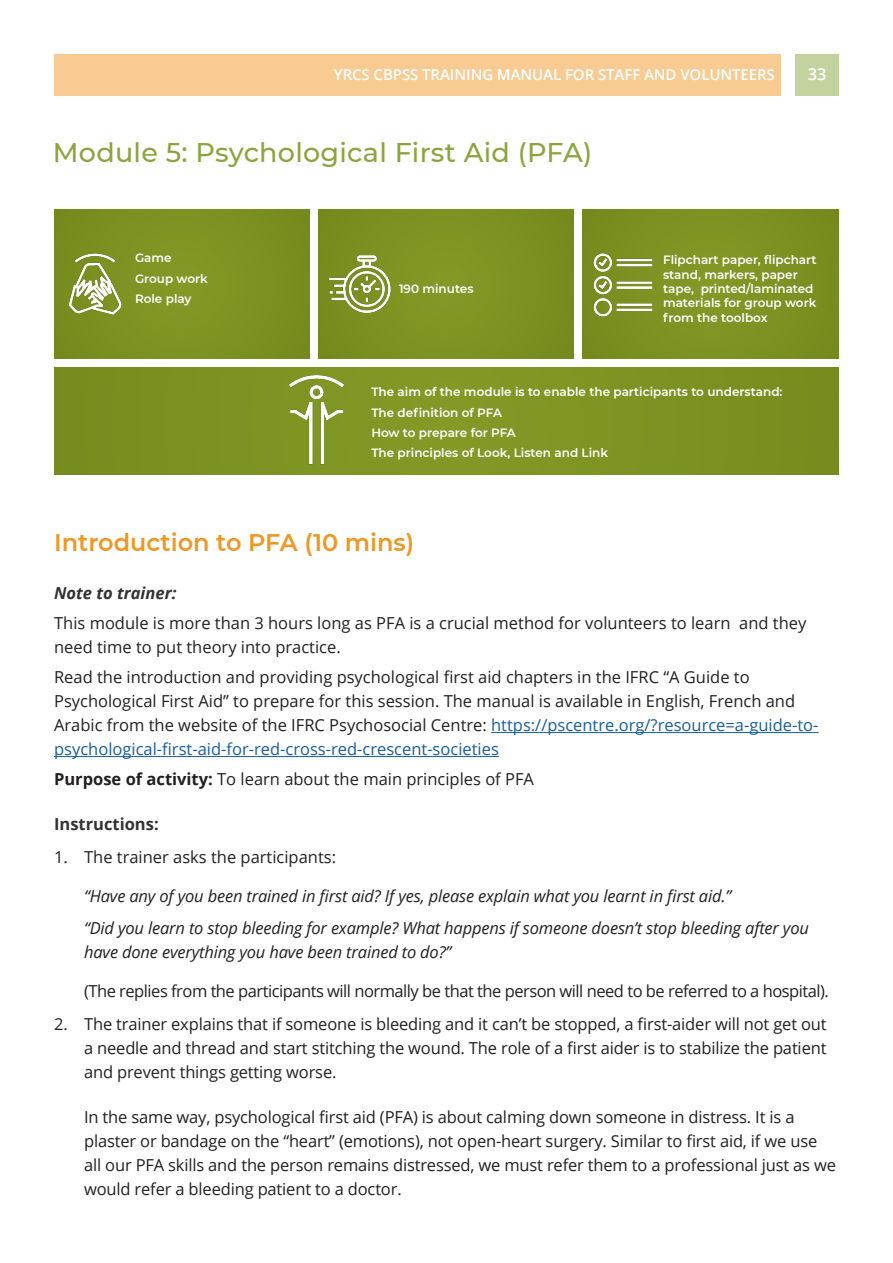
<style>
.page{position:relative;width:893px;height:1263px;background:#fff}
.page>*{position:absolute;margin:0;border:0;box-sizing:border-box;transform-origin:0 0}
.Titles{font:500 27px "Montserrat";letter-spacing:.01em;color:#8aa53e}
.Title_2{font:600 24px "Montserrat";color:#ef9723}
.Text{font:16.5px/24px "Open Sans";color:#231f20}
.indented_text{font:16.5px/24px "Open Sans";letter-spacing:-.01em;color:#231f20}
.quote_in_list{font:italic 16.5px/24px "Open Sans";letter-spacing:-.01em;color:#231f20}
.indented_text-2{font:16.5px "Open Sans";letter-spacing:-.03em;color:#231f20}
.Note_to_trainer{font:italic 700 16.5px "Open Sans";color:#323232}
.Instructions{font:700 16.5px "Open Sans";color:#323232}
.t1{font:600 16.5px "Open Sans";color:#fff}
.t2{font:600 15px "Open Sans";letter-spacing:-.005em;color:#fff}
.box_text_white{font:600 12px/14.4px "Montserrat";color:#fff}
.s1{color:#175d9e}
.s2{font-weight:700}
</style>
<div class="page">
<div style="left:54px;top:54px;width:727px;height:41px;background:#f7cb91"></div>
<div style="left:795px;top:54px;width:44px;height:41px;background:#c4d29e"></div>
<hr style="left:491px;top:732px;width:328px;height:1px;background:#175d9e">
<hr style="left:54px;top:756px;width:445px;height:1px;background:#175d9e">
<div style="left:54px;top:210px;width:256px;height:149px;background:#7b9121"></div>
<div style="left:318px;top:210px;width:256px;height:149px;background:#7b9121"></div>
<div style="left:582px;top:210px;width:257px;height:149px;background:#7b9121"></div>
<img style="left:68px;top:253px;width:54px;height:62px">
<img style="left:328px;top:255px;width:63px;height:58px">
<img style="left:593px;top:253px;width:60px;height:64px">
<div style="left:54px;top:367px;width:785px;height:107px;background:#7c9222"></div>
<img style="left:289px;top:375px;width:55px;height:90px">
<p class="t2" style="left:334px;top:64px;width:442px">YRCS CBPSS TRAINING MANUAL FOR STAFF AND VOLUNTEERS</p>
<p class="t1" style="left:808px;top:63px;width:20px">33</p>
<p class="Titles" style="left:53px;top:134px;width:541px">Module 5: Psychological First Aid (PFA)</p>
<p class="box_text_white" style="left:135px;top:250px;width:38px">Game</p>
<p class="box_text_white" style="left:135px;top:271px;width:74px">Group work</p>
<p class="box_text_white" style="left:135px;top:291px;width:58px">Role play</p>
<p class="box_text_white" style="left:399px;top:281px;width:76px">190 minutes</p>
<p class="box_text_white" style="left:663px;top:252px;width:155px">Flipchart paper, flipchart stand, markers, paper tape, printed/laminated materials for group work from the toolbox</p>
<p class="box_text_white" style="left:371px;top:384px;width:413px">The aim of the module is to enable the participants to understand:</p>
<p class="box_text_white" style="left:371px;top:404px;width:132px">The definition of PFA</p>
<p class="box_text_white" style="left:371px;top:425px;width:146px">How to prepare for PFA</p>
<p class="box_text_white" style="left:371px;top:445px;width:238px">The principles of Look, Listen and Link</p>
<p class="Title_2" style="left:54px;top:526px;width:362px">Introduction to PFA (10 mins)</p>
<p class="Note_to_trainer" style="left:54px;top:582px;width:124px">Note to trainer:</p>
<p class="Text" style="left:54px;top:611px;width:754px">This module is more than 3 hours long as PFA is a crucial method for volunteers to learn and they need time to put theory into practice.</p>
<p class="Text" style="left:54px;top:665px;width:766px">Read the introduction and providing psychological first aid chapters in the IFRC “A Guide to Psychological First Aid” to prepare for this session. The manual is available in English, French and Arabic from the website of the IFRC Psychosocial Centre: <span class="s1">https://pscentre.org/?resource=a-guide-to&shy;psychological-first-aid-for-red-cross-red-crescent-societies</span></p>
<p class="Text" style="left:54px;top:767px;width:481px"><span class="s2">Purpose of activity:</span> To learn about the main principles of PFA</p>
<p class="Instructions" style="left:54px;top:813px;width:106px">Instructions:</p>
<p class="Text" style="left:54px;top:845px;width:284px">1. The trainer asks the participants:</p>
<p class="quote_in_list" style="left:84px;top:884px;width:649px">“Have any of you been trained in first aid? If yes, please explain what you learnt in first aid.”</p>
<p class="quote_in_list" style="left:84px;top:915px;width:726px">“Did you learn to stop bleeding for example? What happens if someone doesn’t stop bleeding after you have done everything you have been trained to do?”</p>
<p class="indented_text-2" style="left:84px;top:979px;width:746px">(The replies from the participants will normally be that the person will need to be referred to a hospital).</p>
<p class="Text" style="left:84px;top:1011px;width:744px;text-align:justify;text-indent:-30px">2. The trainer explains that if someone is bleeding and it can’t be stopped, a first-aider will not get out a needle and thread and start stitching the wound. The role of a first aider is to stabilize the patient and prevent things getting worse.</p>
<p class="indented_text" style="left:84px;top:1104px;width:753px">In the same way, psychological first aid (PFA) is about calming down someone in distress. It is a plaster or bandage on the “heart” (emotions), not open-heart surgery. Similar to first aid, if we use all our PFA skills and the person remains distressed, we must refer them to a professional just as we would refer a bleeding patient to a doctor.</p>
</div>
